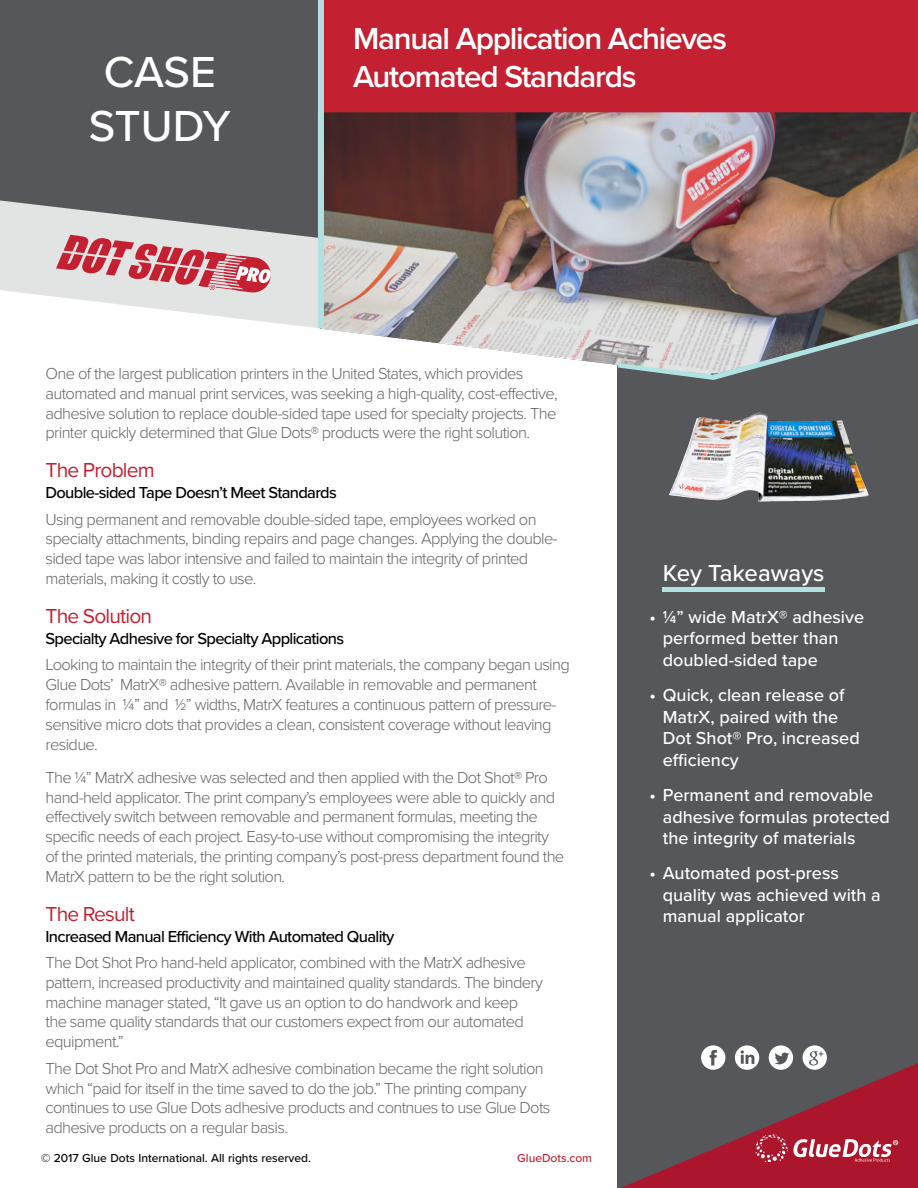
<style>
.page{position:relative;width:918px;height:1188px;background:#fff}
.page>*{position:absolute;margin:0;border:0;box-sizing:border-box;transform-origin:0 0}
.t1{font:500 45px/54px "Proxima Nova";letter-spacing:-.005em;color:#fff;text-align:center}
.t2{font:600 31.5px/37.8px "Proxima Nova";letter-spacing:-.04em;color:#fff}
.t3{font:500 24px "Proxima Nova";color:#fff}
.t4{font:21px "Proxima Nova";letter-spacing:-.04em;color:#c22032}
.t5{font:500 18px/21.6px "Proxima Nova";color:#fff}
.t6{font:300 16.5px/19.8px "Proxima Nova";letter-spacing:-.04em;color:#636466}
.t7{font:500 16.5px "Proxima Nova";letter-spacing:-.04em;color:#000}
.t8{font:500 12px "Proxima Nova";color:#000}
.t9{font:500 12px "Proxima Nova";color:#c32032}
</style>
<div class="page">
<div style="left:618px;top:0;width:300px;height:1188px;background:#55575a"></div>
<img style="left:0;top:112px;width:918px;height:263px">
<div style="left:324px;top:0;width:594px;height:112px;background:#c32032"></div>
<div style="left:318px;top:0;width:6px;height:329px;background:#b2e0e1"></div>
<svg style="left:0;top:0;width:318px;height:238px;fill:#55575a"></svg>
<img style="left:669px;top:412px;width:200px;height:90px">
<svg style="left:56px;top:235px;width:216px;height:59px"></svg>
<svg style="left:621px;top:1045px;width:297px;height:143px"></svg>
<svg style="left:618px;top:319px;width:300px;height:61px"></svg>
<hr style="left:663px;top:588px;width:162px;height:4px;background:#b1e3e3">
<h1 class="t1" style="left:89px;top:44px;width:144px">CASE<br>STUDY</h1>
<h2 class="t2" style="left:353px;top:19px;width:375px">Manual Application Achieves<br>Automated Standards</h2>
<p class="t6" style="left:46px;top:363px;width:514px">One of the largest publication printers in the United States, which provides automated and manual print services, was seeking a high-quality, cost-effective, adhesive solution to replace double-sided tape used for specialty projects. The printer quickly determined that Glue Dots® products were the right solution.</p>
<p class="t4" style="left:46px;top:454px;width:111px">The Problem</p>
<p class="t7" style="left:46px;top:480px;width:293px">Double-sided Tape Doesn’t Meet Standards</p>
<p class="t6" style="left:46px;top:508px;width:514px">Using permanent and removable double-sided tape, employees worked on specialty attachments, binding repairs and page changes. Applying the double&shy;sided tape was labor intensive and failed to maintain the integrity of printed materials, making it costly to use.</p>
<p class="t4" style="left:46px;top:600px;width:108px">The Solution</p>
<p class="t7" style="left:46px;top:626px;width:300px">Specialty Adhesive for Specialty Applications</p>
<p class="t6" style="left:46px;top:654px;width:526px">Looking to maintain the integrity of their print materials, the company began using Glue Dots’ MatrX® adhesive pattern. Available in removable and permanent formulas in ¼” and 1/2” widths, MatrX features a continuous pattern of pressure&shy;sensitive micro dots that provides a clean, consistent coverage without leaving residue.</p>
<p class="t6" style="left:46px;top:767px;width:520px">The ¼” MatrX adhesive was selected and then applied with the Dot Shot® Pro hand-held applicator. The print company’s employees were able to quickly and effectively switch between removable and permanent formulas, meeting the specific needs of each project. Easy-to-use without compromising the integrity of the printed materials, the printing company’s post-press department found the MatrX pattern to be the right solution.</p>
<p class="t4" style="left:46px;top:898px;width:91px">The Result</p>
<p class="t7" style="left:46px;top:924px;width:350px">Increased Manual Efficiency With Automated Quality</p>
<p class="t6" style="left:46px;top:952px;width:499px">The Dot Shot Pro hand-held applicator, combined with the MatrX adhesive pattern, increased productivity and maintained quality standards. The bindery machine manager stated, “It gave us an option to do handwork and keep the same quality standards that our customers expect from our automated equipment.”</p>
<p class="t6" style="left:46px;top:1058px;width:506px">The Dot Shot Pro and MatrX adhesive combination became the right solution which “paid for itself in the time saved to do the job.” The printing company continues to use Glue Dots adhesive products and contnues to use Glue Dots adhesive products on a regular basis.</p>
<p class="t8" style="left:41px;top:1149px;width:271px">© 2017 Glue Dots International. All rights reserved.</p>
<p class="t9" style="left:517px;top:1149px;width:76px">GlueDots.com</p>
<h3 class="t3" style="left:663px;top:555px;width:163px">Key Takeaways</h3>
<p class="t5" style="left:663px;top:605px;width:203px;text-indent:-14px">• ¼” wide MatrX® adhesive performed better than doubled-sided tape</p>
<p class="t5" style="left:663px;top:684px;width:198px;text-indent:-14px">• Quick, clean release of<br>MatrX, paired with the<br>Dot Shot® Pro, increased efficiency</p>
<p class="t5" style="left:663px;top:784px;width:229px;text-indent:-14px">• Permanent and removable adhesive formulas protected the integrity of materials</p>
<p class="t5" style="left:663px;top:862px;width:219px;text-indent:-14px">• Automated post-press quality was achieved with a manual applicator</p>
</div>
